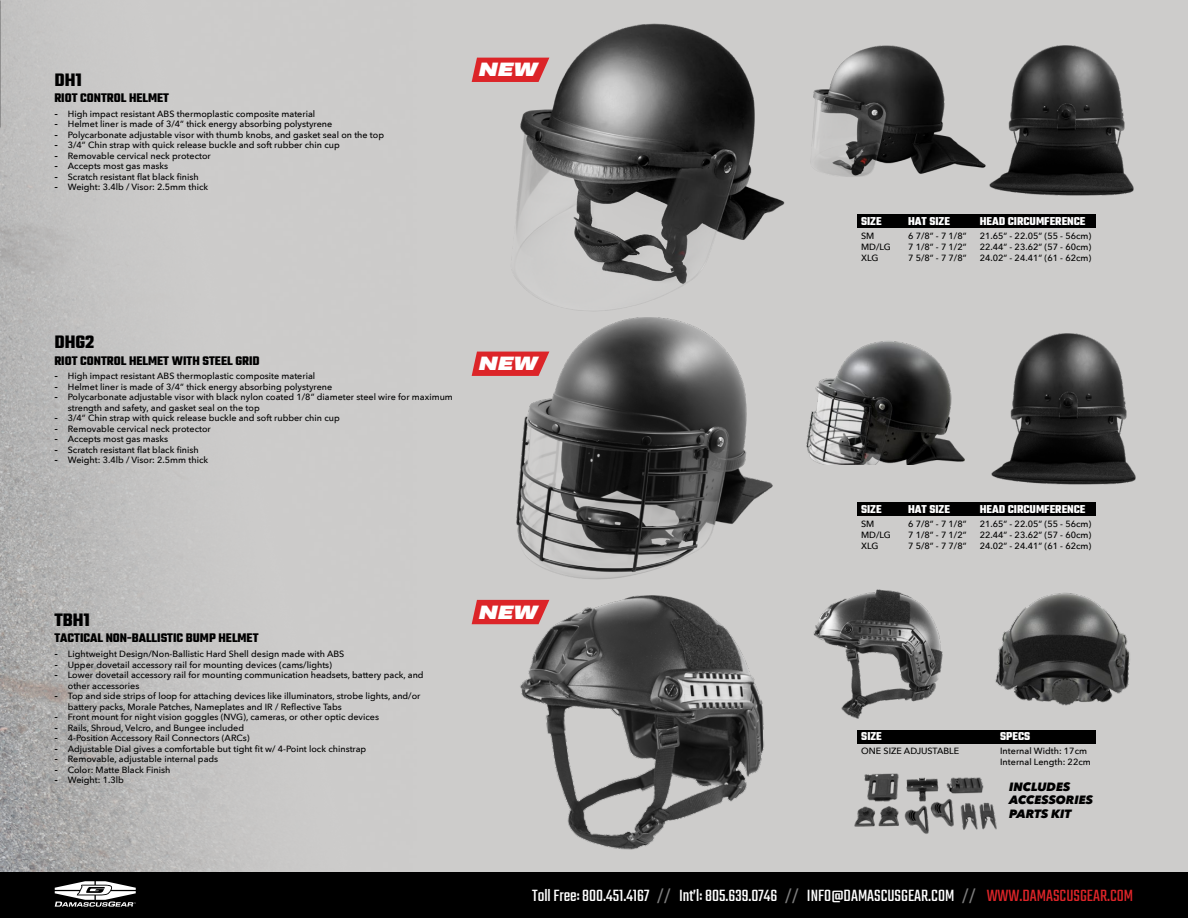
<style>
.page{position:relative;width:1188px;height:918px;background:#cdcccb}
.page>*{position:absolute;margin:0;border:0;box-sizing:border-box;transform-origin:0 0}
.t1{font:700 19.5px "Teko";color:#000}
.t2{font:italic 900 18.15px "Heading Pro Wide Trial";color:#fff}
.t3{font:18px "Teko";color:#fff}
.t4{font:700 13.5px "Teko";color:#000}
.t5{font:700 12.3px "Teko";color:#fff}
.t6{font:italic 800 12px/13.5px "Avenir Next";color:#000}
.t7{font:500 9px/11.2px "Avenir Next";color:#000}
.s1{font-family:"Helvetica Neue"}
.s2{color:#7d7d7d}
.s3{color:#dc2428}
</style>
<div class="page">
<img style="left:0;top:0;width:251px;height:872px">
<img style="left:0;top:0;width:1px;height:128px">
<div style="left:0;top:872px;width:1188px;height:46px;background:#000"></div>
<svg style="left:55px;top:881px;width:81px;height:26px"></svg>
<img style="left:493px;top:23px;width:292px;height:281px">
<img style="left:989px;top:45px;width:145px;height:151px">
<img style="left:812px;top:45px;width:186px;height:141px">
<img style="left:490px;top:307px;width:283px;height:266px">
<img style="left:991px;top:333px;width:145px;height:152px">
<img style="left:806px;top:341px;width:159px;height:123px">
<img style="left:471px;top:573px;width:293px;height:277px">
<img style="left:995px;top:592px;width:135px;height:114px">
<img style="left:813px;top:589px;width:130px;height:130px">
<svg style="left:472px;top:58px;width:77px;height:24px;background:#da3437"></svg>
<svg style="left:472px;top:352px;width:77px;height:24px;background:#da3438"></svg>
<svg style="left:472px;top:600px;width:77px;height:24px;background:#da3437"></svg>
<img style="left:854px;top:773px;width:143px;height:61px">
<div style="left:857px;top:730px;width:239px;height:13px;background:#000"></div>
<div style="left:857px;top:214px;width:238px;height:14px;background:#000"></div>
<div style="left:857px;top:502px;width:238px;height:13px;background:#000"></div>
<h1 class="t1" style="left:54px;top:67px;width:29px">DH1</h1>
<h3 class="t4" style="left:54px;top:89px;width:116px">RIOT CONTROL HELMET</h3>
<p class="t7" style="left:54px;top:108px;width:262px"><span class="s1">-</span> High impact resistant ABS thermoplastic composite material</p>
<p class="t7" style="left:54px;top:118px;width:279px"><span class="s1">-</span> Helmet liner is made of 3/4” thick energy absorbing polystyrene</p>
<p class="t7" style="left:54px;top:129px;width:331px"><span class="s1">-</span> Polycarbonate adjustable visor with thumb knobs, and gasket seal on the top</p>
<p class="t7" style="left:54px;top:139px;width:287px"><span class="s1">-</span> 3/4” Chin strap with quick release buckle and soft rubber chin cup</p>
<p class="t7" style="left:54px;top:150px;width:158px"><span class="s1">-</span> Removable cervical neck protector</p>
<p class="t7" style="left:54px;top:160px;width:115px"><span class="s1">-</span> Accepts most gas masks</p>
<p class="t7" style="left:54px;top:171px;width:146px"><span class="s1">-</span> Scratch resistant flat black finish</p>
<p class="t7" style="left:54px;top:181px;width:155px"><span class="s1">-</span> Weight: 3.4lb / Visor: 2.5mm thick</p>
<h2 class="t2" style="left:478px;top:58px;width:60px">NEW</h2>
<h3 class="t5" style="left:861px;top:213px;width:22px">SIZE</h3>
<h3 class="t5" style="left:908px;top:213px;width:43px">HAT SIZE</h3>
<h3 class="t5" style="left:980px;top:213px;width:107px">HEAD CIRCUMFERENCE</h3>
<p class="t7" style="left:980px;top:230px;width:113px;text-align:justify">21.65” - 22.05” (55 - 56cm)<br>22.44” - 23.62” (57 - 60cm)<br>24.02” - 24.41” (61 - 62cm)</p>
<p class="t7" style="left:861px;top:230px;width:31px">SM<br>MD/LG<br>XLG</p>
<p class="t7" style="left:908px;top:230px;width:60px;text-align:justify">6 7/8” - 7 1/8” 7 1/8” - 7 1/2” 7 5/8” - 7 7/8”</p>
<h1 class="t1" style="left:54px;top:330px;width:41px">DHG2</h1>
<h3 class="t4" style="left:54px;top:352px;width:207px">RIOT CONTROL HELMET WITH STEEL GRID</h3>
<p class="t7" style="left:54px;top:370px;width:262px"><span class="s1">-</span> High impact resistant ABS thermoplastic composite material</p>
<p class="t7" style="left:54px;top:381px;width:279px"><span class="s1">-</span> Helmet liner is made of 3/4” thick energy absorbing polystyrene</p>
<p class="t7" style="left:68px;top:392px;width:387px;line-height:10.5px;text-indent:-14px"><span class="s1">-</span> Polycarbonate adjustable visor with black nylon coated 1/8” diameter steel wire for maximum strength and safety, and gasket seal on the top</p>
<p class="t7" style="left:54px;top:412px;width:287px"><span class="s1">-</span> 3/4” Chin strap with quick release buckle and soft rubber chin cup</p>
<p class="t7" style="left:54px;top:423px;width:158px"><span class="s1">-</span> Removable cervical neck protector</p>
<p class="t7" style="left:54px;top:433px;width:115px"><span class="s1">-</span> Accepts most gas masks</p>
<p class="t7" style="left:54px;top:444px;width:146px"><span class="s1">-</span> Scratch resistant flat black finish</p>
<p class="t7" style="left:54px;top:454px;width:155px"><span class="s1">-</span> Weight: 3.4lb / Visor: 2.5mm thick</p>
<h2 class="t2" style="left:478px;top:352px;width:60px">NEW</h2>
<h1 class="t1" style="left:54px;top:607px;width:37px">TBH1</h1>
<h3 class="t4" style="left:54px;top:629px;width:206px">TACTICAL NON-BALLISTIC BUMP HELMET</h3>
<p class="t7" style="left:54px;top:648px;width:292px"><span class="s1">-</span> Lightweight Design/Non-Ballistic Hard Shell design made with ABS</p>
<p class="t7" style="left:54px;top:659px;width:279px"><span class="s1">-</span> Upper dovetail accessory rail for mounting devices (cams/lights)</p>
<p class="t7" style="left:68px;top:669px;width:357px;line-height:10.5px;text-indent:-14px"><span class="s1">-</span> Lower dovetail accessory rail for mounting communication headsets, battery pack, and other accessories</p>
<p class="t7" style="left:68px;top:690px;width:354px;line-height:10.5px;text-indent:-14px"><span class="s1">-</span> Top and side strips of loop for attaching devices like illuminators, strobe lights, and/or battery packs, Morale Patches, Nameplates and IR / Reflective Tabs</p>
<p class="t7" style="left:54px;top:711px;width:326px"><span class="s1">-</span> Front mount for night vision goggles (NVG), cameras, or other optic devices</p>
<p class="t7" style="left:54px;top:722px;width:191px"><span class="s1">-</span> Rails, Shroud, Velcro, and Bungee included</p>
<p class="t7" style="left:54px;top:732px;width:197px"><span class="s1">-</span> 4-Position Accessory Rail Connectors (ARCs)</p>
<p class="t7" style="left:54px;top:743px;width:314px"><span class="s1">-</span> Adjustable Dial gives a comfortable but tight fit w/ 4-Point lock chinstrap</p>
<p class="t7" style="left:54px;top:753px;width:165px"><span class="s1">-</span> Removable, adjustable internal pads</p>
<p class="t7" style="left:54px;top:764px;width:117px"><span class="s1">-</span> Color: Matte Black Finish</p>
<p class="t7" style="left:54px;top:774px;width:71px"><span class="s1">-</span> Weight: 1.3lb</p>
<h2 class="t2" style="left:478px;top:601px;width:60px">NEW</h2>
<h3 class="t5" style="left:861px;top:501px;width:22px">SIZE</h3>
<h3 class="t5" style="left:908px;top:501px;width:43px">HAT SIZE</h3>
<h3 class="t5" style="left:980px;top:501px;width:107px">HEAD CIRCUMFERENCE</h3>
<p class="t7" style="left:980px;top:518px;width:113px;text-align:justify">21.65” - 22.05” (55 - 56cm)<br>22.44” - 23.62” (57 - 60cm)<br>24.02” - 24.41” (61 - 62cm)</p>
<p class="t7" style="left:861px;top:518px;width:31px">SM<br>MD/LG<br>XLG</p>
<p class="t7" style="left:908px;top:518px;width:60px;text-align:justify">6 7/8” - 7 1/8” 7 1/8” - 7 1/2” 7 5/8” - 7 7/8”</p>
<h3 class="t5" style="left:861px;top:729px;width:22px">SIZE</h3>
<h3 class="t5" style="left:1000px;top:729px;width:32px">SPECS</h3>
<p class="t7" style="left:861px;top:745px;width:99px">ONE SIZE ADJUSTABLE</p>
<p class="t7" style="left:1000px;top:745px;width:92px">Internal Width: 17cm<br>Internal Length: 22cm</p>
<h3 class="t6" style="left:1009px;top:780px;width:86px">INCLUDES<br>ACCESSORIES<br>PARTS KIT</h3>
<h3 class="t3" style="left:532px;top:886px;width:603px">Toll Free: 800.451.4167 <span class="s2">//</span> Int’l: 805.639.0746 <span class="s2">//</span> INFO@DAMASCUSGEAR.COM <span class="s2">//</span> <span class="s3">WWW.DAMASCUSGEAR.COM</span></h3>
</div>
